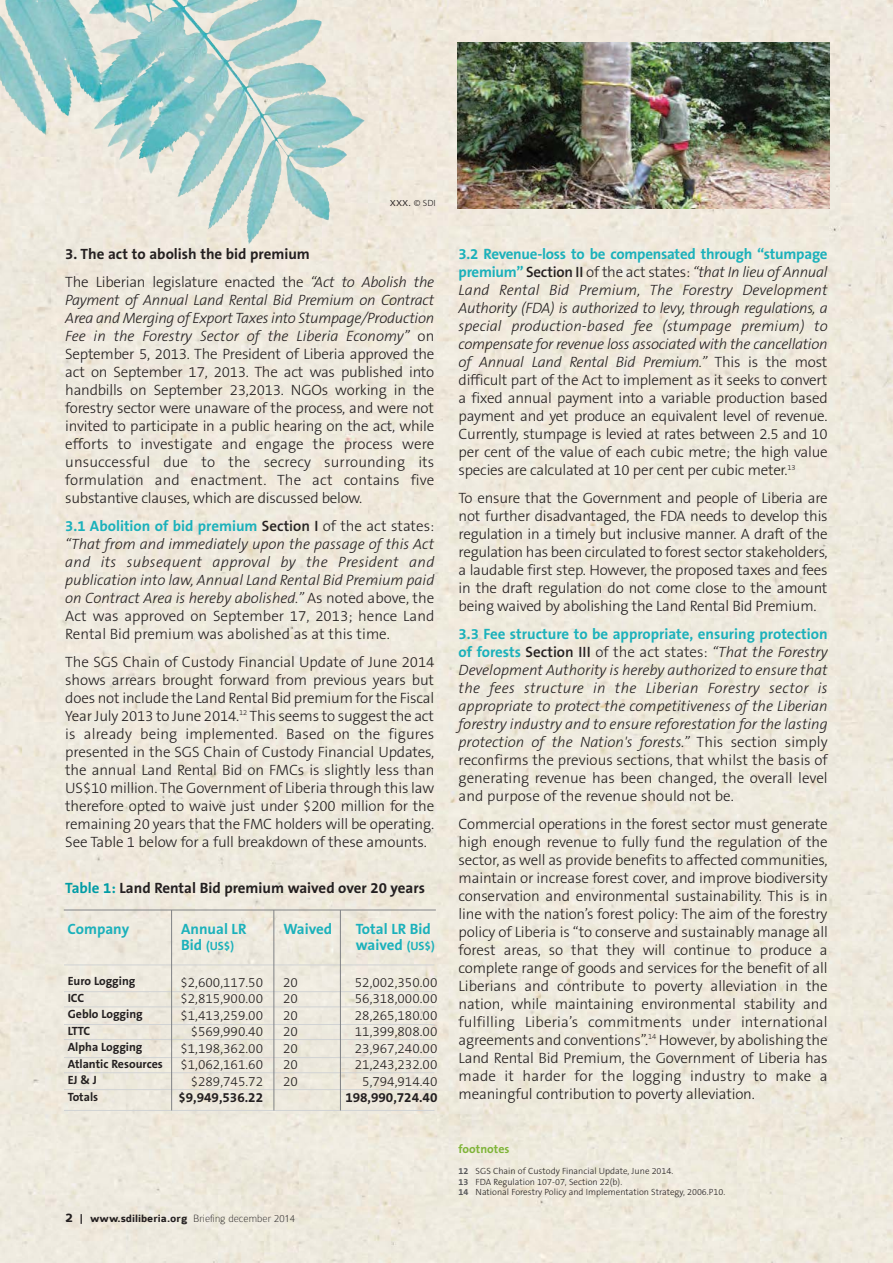
<style>
.page{position:relative;width:893px;height:1263px;background:#fff}
.page>*{position:absolute;margin:0;border:0;box-sizing:border-box;transform-origin:0 0}
.t1{font:300 15px/18px "The Sans B3";letter-spacing:-.015em;color:#231f20;text-align:justify}
.t2{font:italic 300 15px/18px "The Sans B3";color:#231f20;text-align:justify}
.t3{font:700 15px/16.5px "The Sans B7";color:#1bb1bb}
.t4{font:700 15px "The Sans B7";color:#231f20}
.t5{font:300 13.5px/16.5px "The Sans B3";color:#231f20;text-align:right}
.t6{font:700 13.5px "The Sans B7";color:#231f20}
.t7{font:700 12px/16.5px "The Sans B7";color:#231f20}
.t8{font:700 12px "The Sans B7";color:#7fb439}
.t9{font:700 12px "The Sans B7";color:#1bb1bb}
.t10{font:300 12px "The Sans B3";color:#231f20}
.t11{font:100 11.25px "Colaborate";color:#231f20}
.t12{font:300 9px/10.5px "The Sans B3";color:#231f20}
.s1{font-size:9px}
.s2{font-style:italic}
.s3{font-family:"The Sans B6";font-weight:600;color:#231f20}
.s4{font-family:"The Sans B3";font-weight:300;color:#231f20}
.s5{font-style:normal}
.s6{color:#009ca5}
.s7{font-size:15px}
.s8{font-size:12px}
.s9{font-weight:700;font-size:13.5px}
.s10{font-weight:700}
.s11{font-family:"The Sans B7";font-weight:700;color:#1bb1bb}
.s12{font-family:"The Sans B6";font-weight:600}
.s13{font-family:"The Sans B7";font-weight:700;font-style:normal;color:#1bb1bb}
.s14{font-family:"The Sans B6";font-weight:600;font-style:normal}
.s15{font-family:"The Sans B7";font-weight:700;color:#58595b}
</style>
<div class="page">
<img style="left:0;top:0;width:893px;height:1263px">
<img style="left:0;top:0;width:97px;height:61px">
<hr style="left:64px;top:910px;width:372px;height:1px;background:#808285">
<hr style="left:64px;top:965px;width:370px;height:1px;background:#d1d3d4">
<hr style="left:64px;top:991px;width:370px;height:1px;background:#d1d3d4">
<hr style="left:64px;top:1007px;width:370px;height:1px;background:#d1d3d4">
<hr style="left:64px;top:1024px;width:370px;height:1px;background:#d1d3d4">
<hr style="left:64px;top:1039px;width:370px;height:1px;background:#d1d3d4">
<hr style="left:64px;top:1057px;width:370px;height:1px;background:#d1d3d4">
<hr style="left:64px;top:1089px;width:370px;height:1px;background:#d1d3d4">
<hr style="left:64px;top:1110px;width:370px;height:1px;background:#d1d3d4">
<hr style="left:64px;top:1072px;width:370px;height:1px;background:#d1d3d4">
<hr style="left:340px;top:910px;width:1px;height:200px;background:#808285">
<hr style="left:171px;top:910px;width:1px;height:200px;background:#808285">
<hr style="left:274px;top:910px;width:1px;height:200px;background:#808285">
<img style="left:457px;top:43px;width:372px;height:166px">
<p class="t10" style="left:390px;top:196px;width:48px">xxx. <span class="s1">© SDI</span></p>
<p class="t4" style="left:65px;top:246px;width:246px">3. The act to abolish the bid premium</p>
<p class="t1" style="left:65px;top:273px;width:371px">The Liberian legislature enacted the <span class="s2">“Act to Abolish the Payment of Annual Land Rental Bid Premium on Contract Area and Merging of Export Taxes into Stumpage/Production Fee in the Forestry Sector of the Liberia Economy”</span> on September 5, 2013. The President of Liberia approved the act on September 17, 2013. The act was published into handbills on September 23,2013. NGOs working in the forestry sector were unaware of the process, and were not invited to participate in a public hearing on the act, while efforts to investigate and engage the process were unsuccessful due to the secrecy surrounding its formulation and enactment. The act contains five substantive clauses, which are discussed below.</p>
<p class="t3" style="left:65px;top:518px;width:371px">3.1 Abolition of bid premium <span class="s3">Section I</span> <span class="s4">of the act states:</span></p>
<p class="t2" style="left:65px;top:535px;width:371px">“That from and immediately upon the passage of this Act and its subsequent approval by the President and publication into law, Annual Land Rental Bid Premium paid on Contract Area is hereby abolished.” <span class="s5">As noted above, the Act was approved on September 17, 2013; hence Land Rental Bid premium was abolished as at this time.</span></p>
<p class="t1" style="left:65px;top:653px;width:371px">The SGS Chain of Custody Financial Update of June 2014 shows arrears brought forward from previous years but does not include the Land Rental Bid premium for the Fiscal Year July 2013 to June 2014.<sup>12</sup> This seems to suggest the act is already being implemented. Based on the figures presented in the SGS Chain of Custody Financial Updates, the annual Land Rental Bid on FMCs is slightly less than US$10 million. The Government of Liberia through this law therefore opted to waive just under $200 million for the remaining 20 years that the FMC holders will be operating.<br>See Table 1 below for a full breakdown of these amounts.</p>
<p class="t4" style="left:65px;top:881px;width:361px"><span class="s6">Table 1:</span> Land Rental Bid premium waived over 20 years</p>
<p class="t3" style="left:68px;top:921px;width:63px">Company</p>
<p class="t3" style="left:181px;top:921px;width:67px">Annual LR</p>
<p class="t9" style="left:181px;top:940px;width:55px"><span class="s7">Bid</span> (US$)</p>
<p class="t7" style="left:68px;top:973px;width:97px">Euro Logging<br>ICC<br>Geblo Logging<br>LTTC<br>Alpha Logging<br>Atlantic Resources<br>EJ &amp; J<br>Totals</p>
<p class="t5" style="left:180px;top:974px;width:84px">$2,600,117.50 $2,815,900.00 $1,413,259.00 $569,990.40 $1,198,362.00 $1,062,161.60 $289,745.72</p>
<p class="t3" style="left:283px;top:921px;width:50px">Waived</p>
<p class="t3" style="left:356px;top:921px;width:81px">Total LR Bid waived <span class="s8">(US$)</span></p>
<p class="t5" style="left:355px;top:974px;width:84px;text-align:center">52,002,350.00<br>56,318,000.00<br>28,265,180.00<br>11,399,808.00<br>23,967,240.00<br>21,243,232.00<br>5,794,914.40</p>
<p class="t6" style="left:345px;top:1090px;width:94px">198,990,724.40</p>
<p class="t5" style="left:283px;top:974px;width:16px;text-align:justify">20<br>20<br>20<br>20<br>20<br>20<br>20</p>
<p class="t6" style="left:178px;top:1090px;width:86px">$9,949,536.22</p>
<p class="t11" style="left:65px;top:1214px;width:231px"><span class="s9">2</span> <span class="s10">| www.sdiliberia.org</span> Briefing december 2014</p>
<p class="t3" style="left:459px;top:246px;width:371px">3.2 Revenue-loss to be compensated through “stumpage</p>
<p class="t1" style="left:459px;top:264px;width:371px"><span class="s11">premium”</span> <span class="s12">Section II</span> of the act states: <span class="s2">“that In lieu of Annual Land Rental Bid Premium, The Forestry Development Authority (FDA) is authorized to levy, through regulations, a special production-based fee (stumpage premium) to compensate for revenue loss associated with the cancellation of Annual Land Rental Bid Premium.”</span> This is the most difficult part of the Act to implement as it seeks to convert a fixed annual payment into a variable production based payment and yet produce an equivalent level of revenue.<br>Currently, stumpage is levied at rates between 2.5 and 10 per cent of the value of each cubic metre; the high value species are calculated at 10 per cent per cubic meter.<sup>13</sup></p>
<p class="t1" style="left:459px;top:489px;width:371px">To ensure that the Government and people of Liberia are not further disadvantaged, the FDA needs to develop this regulation in a timely but inclusive manner. A draft of the regulation has been circulated to forest sector stakeholders, a laudable first step. However, the proposed taxes and fees in the draft regulation do not come close to the amount being waived by abolishing the Land Rental Bid Premium.</p>
<p class="t3" style="left:459px;top:626px;width:371px">3.3 Fee structure to be appropriate, ensuring protection</p>
<p class="t2" style="left:459px;top:643px;width:371px"><span class="s13">of forests</span> <span class="s14">Section III</span> <span class="s5">of the act states:</span> “That the Forestry Development Authority is hereby authorized to ensure that the fees structure in the Liberian Forestry sector is appropriate to protect the competitiveness of the Liberian forestry industry and to ensure reforestation for the lasting protection of the Nation's forests.” <span class="s5">This section simply reconfirms the previous sections, that whilst the basis of generating revenue has been changed, the overall level and purpose of the revenue should not be.</span></p>
<p class="t1" style="left:459px;top:815px;width:371px">Commercial operations in the forest sector must generate high enough revenue to fully fund the regulation of the sector, as well as provide benefits to affected communities, maintain or increase forest cover, and improve biodiversity conservation and environmental sustainability. This is in line with the nation’s forest policy: The aim of the forestry policy of Liberia is “to conserve and sustainably manage all forest areas, so that they will continue to produce a complete range of goods and services for the benefit of all Liberians and contribute to poverty alleviation in the nation, while maintaining environmental stability and fulfilling Liberia’s commitments under international agreements and conventions”.<sup>14</sup> However, by abolishing the Land Rental Bid Premium, the Government of Liberia has made it harder for the logging industry to make a meaningful contribution to poverty alleviation.</p>
<p class="t8" style="left:459px;top:1143px;width:52px">footnotes</p>
<p class="t12" style="left:459px;top:1166px;width:268px"><span class="s15">12</span> SGS Chain of Custody Financial Update, June 2014.<br><span class="s15">13</span> FDA Regulation 107-07, Section 22(b).<br><span class="s15">14</span> National Forestry Policy and Implementation Strategy, 2006.P10.</p>
</div>
